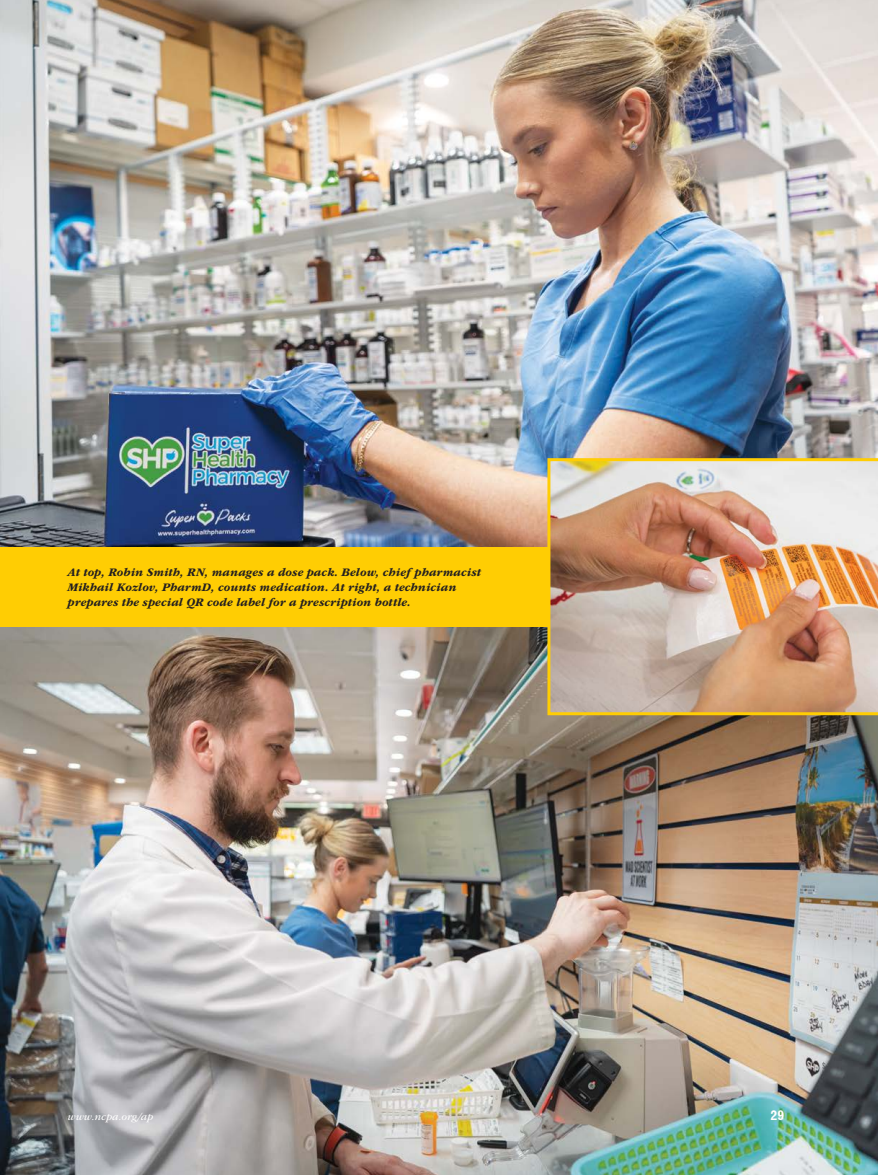
<style>
.page{position:relative;width:878px;height:1175px;background:#fff}
.page>*{position:absolute;margin:0;border:0;box-sizing:border-box;transform-origin:0 0}
.t1{font:13.5px "Gothic 720 BT Bold B";color:#fff}
.t2{font:italic 700 12px/15px "ITC Garamond Std";letter-spacing:.01em;color:#231f20}
.t3{font:italic 10.5px "ITC Garamond Std";letter-spacing:.025em;color:#fff}
</style>
<div class="page">
<img style="left:0;top:627px;width:878px;height:547px">
<img style="left:0;top:0;width:878px;height:547px">
<div style="left:0;top:547px;width:878px;height:80px;background:#ffcd03"></div>
<img style="left:547px;top:458px;width:331px;height:257px">
<p class="t2" style="left:68px;top:564px;width:415px">At top, Robin Smith, RN, manages a dose pack. Below, chief pharmacist<br>Mikhail Kozlov, PharmD, counts medication. At right, a technician prepares the special QR code label for a prescription bottle.</p>
<p class="t3" style="left:68px;top:1110px;width:87px">www.ncpa.org/ap</p>
<p class="t1" style="left:770px;top:1106px;width:16px">29</p>
</div>
